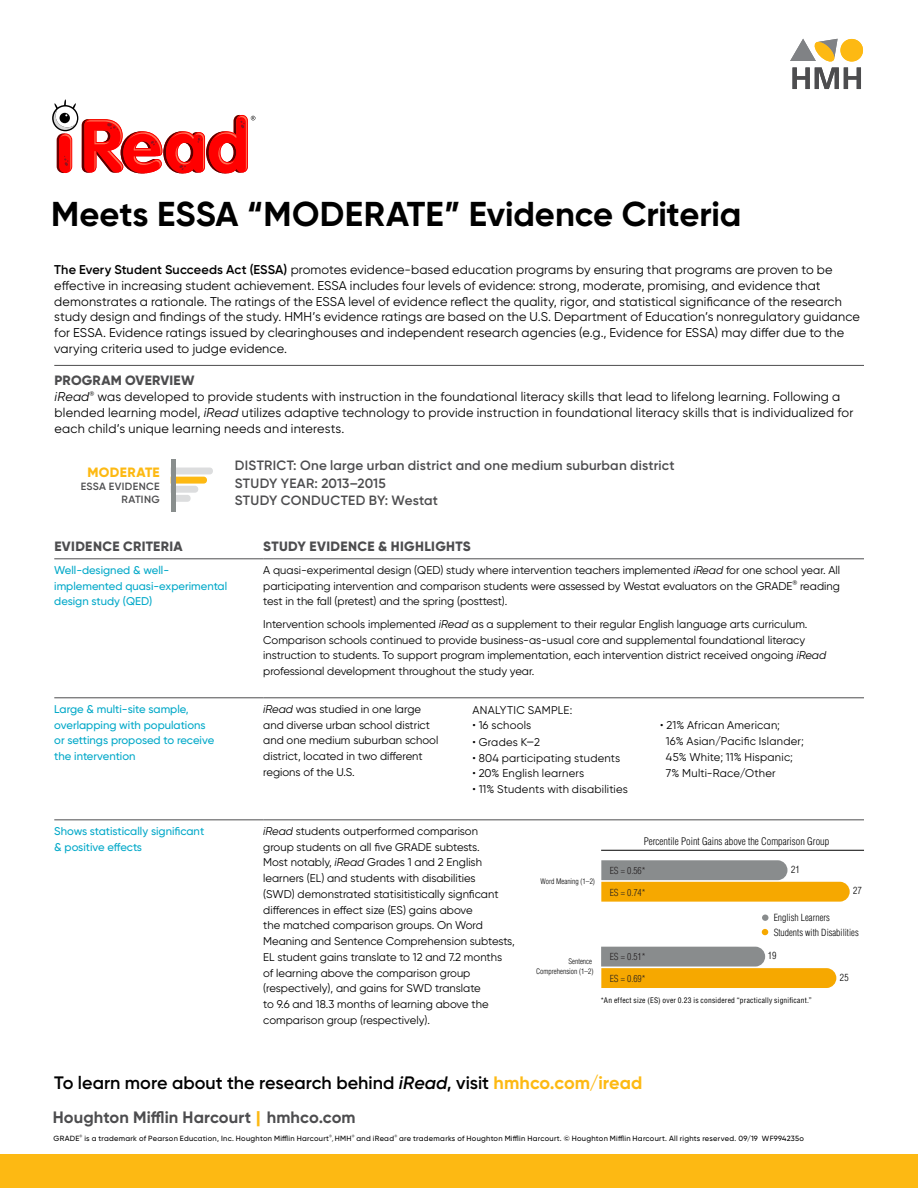
<style>
.page{position:relative;width:918px;height:1188px;background:#fff}
.page>*{position:absolute;margin:0;border:0;box-sizing:border-box;transform-origin:0 0}
.t1{font:700 34.5px "Gilroy";color:#000}
.t2{font:600 18px "Gilroy";color:#000}
.t3{font:700 16.5px "Gilroy";letter-spacing:.005em;color:#4d4d4f}
.t4{font:600 13.5px/17.2px "Gilroy";letter-spacing:.015em;color:#4d4d4f}
.t5{font:800 13.5px "Gilroy";letter-spacing:.02em;color:#4d4d4f}
.t6{font:800 13.5px "Gilroy";letter-spacing:.03em;color:#fdb913}
.t7{font:12.75px/15.8px "Gilroy";letter-spacing:.01em;color:#000}
.t8{font:11.25px/15.8px "Gilroy";color:#000}
.t9{font:500 11.25px/15.8px "Gilroy";color:#00a8c8}
.t10{font:11.25px/15.8px "Gilroy";letter-spacing:.02em;color:#000}
.t11{font:11.25px "Gilroy";letter-spacing:.025em;color:#000}
.t12{font:600 10.5px/12.8px "Gilroy";letter-spacing:.035em;color:#4d4d4f;text-align:right}
.t13{font:300 condensed 10.2px "Helvetica LT Std";color:#000}
.t14{font:300 condensed 9.75px "Helvetica LT Std";color:#000}
.t15{font:300 condensed 9.6px/15px "Helvetica LT Std";color:#000}
.t16{font:300 condensed 9.45px "Helvetica LT Std";color:#231f20}
.t17{font:500 7.5px "Gilroy";letter-spacing:.035em;color:#000}
.t18{font:condensed 7.5px "Helvetica LT Std";letter-spacing:.03em;color:#000}
.t19{font:300 condensed 7.5px/9.6px "Helvetica LT Std";color:#000;text-align:right}
.s1{font-weight:600}
.s2{font-style:italic}
.s3{font-size:12.75px}
.s4{font-weight:700;color:#fdb913}
.s5{font-weight:800;color:#fdb913}
.s6{font-family:"Slate Pro";font-weight:400}
</style>
<div class="page">
<svg style="left:790px;top:39px;width:73px;height:50px"></svg>
<hr style="left:54px;top:365px;width:810px;height:1px;background:#4d4d4f">
<div style="left:0;top:1154px;width:918px;height:34px;background:#fdb913"></div>
<svg style="left:176px;top:468px;width:37px;height:34px"></svg>
<div style="left:171px;top:459px;width:5px;height:53px;background:#898e8d"></div>
<svg style="left:53px;top:99px;width:202px;height:74px"></svg>
<hr style="left:54px;top:698px;width:209px;height:1px;background:#4d4d4f">
<hr style="left:263px;top:698px;width:601px;height:1px;background:#4d4d4f">
<hr style="left:54px;top:820px;width:209px;height:1px;background:#4d4d4f">
<hr style="left:263px;top:820px;width:601px;height:1px;background:#4d4d4f">
<hr style="left:54px;top:559px;width:209px;height:1px;background:#4d4d4f">
<hr style="left:263px;top:559px;width:601px;height:1px;background:#4d4d4f">
<hr style="left:601px;top:850px;width:263px;height:1px;background:#000">
<svg style="left:601px;top:947px;width:235px;height:41px"></svg>
<div style="left:762px;top:915px;width:7px;height:6px;background:#898c8d;border-radius:50%"></div>
<svg style="left:762px;top:929px;width:6px;height:6px"></svg>
<svg style="left:601px;top:860px;width:249px;height:42px;background:#d1ae5f"></svg>
<h1 class="t1" style="left:51px;top:192px;width:692px">Meets ESSA “MODERATE” Evidence Criteria</h1>
<p class="t7" style="left:54px;top:262px;width:807px"><span class="s1">The Every Student Succeeds Act (ESSA)</span> promotes evidence-based education programs by ensuring that programs are proven to be effective in increasing student achievement. ESSA includes four levels of evidence: strong, moderate, promising, and evidence that demonstrates a rationale. The ratings of the ESSA level of evidence reflect the quality, rigor, and statistical significance of the research study design and findings of the study. HMH’s evidence ratings are based on the U.S. Department of Education’s nonregulatory guidance for ESSA. Evidence ratings issued by clearinghouses and independent research agencies (e.g., Evidence for ESSA) may differ due to the varying criteria used to judge evidence.</p>
<p class="t5" style="left:55px;top:372px;width:141px">PROGRAM OVERVIEW</p>
<p class="t7" style="left:55px;top:389px;width:800px"><span class="s2">iRead</span><sup>®</sup> was developed to provide students with instruction in the foundational literacy skills that lead to lifelong learning. Following a blended learning model, <span class="s2">iRead</span> utilizes adaptive technology to provide instruction in foundational literacy skills that is individualized for each child’s unique learning needs and interests.</p>
<p class="t6" style="left:87px;top:464px;width:74px">MODERATE</p>
<p class="t12" style="left:81px;top:480px;width:81px">ESSA EVIDENCE<br>RATING</p>
<p class="t4" style="left:235px;top:457px;width:441px">DISTRICT: One large urban district and one medium suburban district<br>STUDY YEAR: 2013–2015<br>STUDY CONDUCTED BY: Westat</p>
<p class="t5" style="left:54px;top:538px;width:130px">EVIDENCE CRITERIA</p>
<p class="t5" style="left:263px;top:538px;width:209px">STUDY EVIDENCE &amp; HIGHLIGHTS</p>
<p class="t9" style="left:54px;top:562px;width:174px">Well-designed &amp; well&shy;implemented quasi-experimental design study (QED)</p>
<p class="t8" style="left:263px;top:562px;width:578px;text-align:justify">A quasi-experimental design (QED) study where intervention teachers implemented <span class="s2">iRead</span> for one school year. All participating intervention and comparison students were assessed by Westat evaluators on the GRADE<sup>®</sup> reading test in the fall (pretest) and the spring (posttest).</p>
<p class="t8" style="left:263px;top:616px;width:565px">Intervention schools implemented <span class="s2">iRead</span> as a supplement to their regular English language arts curriculum.<br>Comparison schools continued to provide business-as-usual core and supplemental foundational literacy instruction to students. To support program implementation, each intervention district received ongoing <span class="s2">iRead </span>professional development throughout the study year.</p>
<p class="t9" style="left:54px;top:701px;width:161px">Large &amp; multi-site sample, overlapping with populations or settings proposed to receive the intervention</p>
<p class="t8" style="left:263px;top:701px;width:177px"><span class="s2">iRead</span> was studied in one large and diverse urban school district and one medium suburban school district, located in two different regions of the U.S.</p>
<p class="t11" style="left:473px;top:703px;width:101px">ANALYTIC SAMPLE:</p>
<p class="t10" style="left:472px;top:717px;width:60px">• 16 schools</p>
<p class="t8" style="left:472px;top:734px;width:69px">• Grades K<span class="s3">–</span>2</p>
<p class="t10" style="left:472px;top:750px;width:149px">• 804 participating students</p>
<p class="t10" style="left:472px;top:765px;width:113px">• 20% English learners</p>
<p class="t8" style="left:472px;top:781px;width:157px">• 11% Students with disabilities</p>
<p class="t10" style="left:666px;top:717px;width:140px;text-indent:-6px">• 21% African American;<br>16% Asian/Pacific Islander;<br>45% White; 11% Hispanic;<br>7% Multi-Race/Other</p>
<p class="t9" style="left:54px;top:823px;width:151px">Shows statistically significant &amp; positive effects</p>
<p class="t8" style="left:263px;top:823px;width:253px"><span class="s2">iRead</span> students outperformed comparison<br>group students on all five GRADE subtests.<br>Most notably, <span class="s2">iRead</span> Grades 1 and 2 English learners (EL) and students with disabilities<br>(SWD) demonstrated statisitistically signficant differences in effect size (ES) gains above<br>the matched comparison groups. On Word Meaning and Sentence Comprehension subtests, EL student gains translate to 12 and 7.2 months of learning above the comparison group (respectively), and gains for SWD translate<br>to 9.6 and 18.3 months of learning above the comparison group (respectively).</p>
<p class="t19" style="left:540px;top:876px;width:56px">Word Meaning (1–2)</p>
<p class="t13" style="left:644px;top:835px;width:187px">Percentile Point Gains above the Comparison Group</p>
<p class="t16" style="left:610px;top:865px;width:37px">ES = 0.56*</p>
<p class="t14" style="left:791px;top:863px;width:10px">21</p>
<p class="t16" style="left:610px;top:886px;width:37px">ES = 0.74*</p>
<p class="t14" style="left:853px;top:885px;width:10px">27</p>
<p class="t15" style="left:774px;top:910px;width:87px">English Learners<br>Students with Disabilities</p>
<p class="t14" style="left:768px;top:950px;width:10px">19</p>
<p class="t16" style="left:610px;top:951px;width:37px">ES = 0.51*</p>
<p class="t16" style="left:610px;top:973px;width:37px">ES = 0.69*</p>
<p class="t18" style="left:600px;top:996px;width:213px">*An effect size (ES) over 0.23 is considered “practically significant.”</p>
<p class="t19" style="left:536px;top:957px;width:59px">Sentence<br>Comprehension (1–2)</p>
<p class="t14" style="left:840px;top:971px;width:10px">25</p>
<h2 class="t2" style="left:54px;top:1072px;width:590px">To learn more about the research behind <span class="s2">iRead</span>, visit <span class="s4">hmhco.com/iread</span></h2>
<h3 class="t3" style="left:53px;top:1107px;width:304px">Houghton Mifflin Harcourt <span class="s5">|</span> hmhco.com</h3>
<p class="t17" style="left:54px;top:1134px;width:752px">GRADE<sup>®</sup> is a trademark of Pearson Education, Inc. Houghton Mifflin Harcourt<sup>®</sup><span class="s6">,</span>HMH<sup>®</sup> and iRead<sup>®</sup> are trademarks of Houghton Mifflin Harcourt. © Houghton Mifflin Harcourt. All rights reserved. 09/19 WF994235o</p>
</div>
